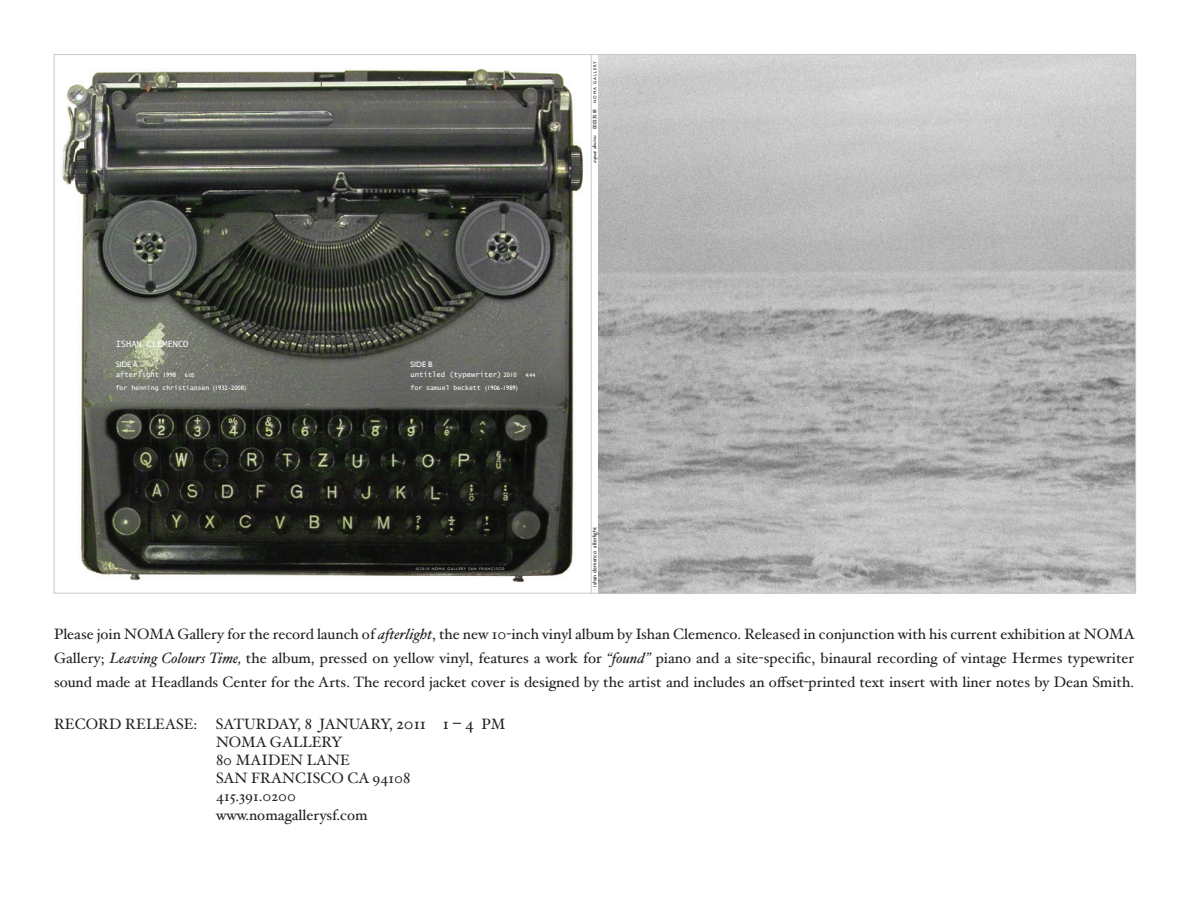
<style>
.page{position:relative;width:1188px;height:918px;background:#fff}
.page>*{position:absolute;margin:0;border:0;box-sizing:border-box;transform-origin:0 0}
.t1{font:15px/24px "Hoefler Text";color:#231f20;text-align:justify}
.t2{font:8.7px "Lucida Sans Typewriter";color:#fff}
.t3{font:7.95px "Gill Sans";color:#fff}
.t4{font:7.2px "Lucida Sans Typewriter";color:#fff}
.t5{font:6.45px "Lucida Sans Typewriter";color:#fff}
.t6{font:5.7px "Gill Sans";color:#231f20}
.t7{font:5.7px "Gill Sans";color:#fff}
.t8{font:italic 600 5.4px "Adobe Garamond Pro";color:#231f20}
.t9{font:4.35px "Gill Sans";letter-spacing:.2em;color:#231f20}
.t10{font:3.6px "Gill Sans";letter-spacing:.2em;color:#d1d2d4}
.s1{font-family:"Gill Sans";font-weight:400;font-style:normal;font-size:5.1px}
.s2{font-family:"Gill Sans";font-size:6.45px}
.s3{font-family:"Gill Sans"}
.s4{font-style:italic}
.s5{font-size:16.5px}
</style>
<div class="page">
<img style="left:598px;top:56px;width:536px;height:535px">
<img style="left:62px;top:68px;width:521px;height:514px">
<hr style="left:591px;top:55px;width:1px;height:538px;background:#c7c8ca">
<p class="t9" style="left:592px;top:103px;width:43px;rotate:-90deg">NOMA GALLERY</p>
<p class="t8" style="left:591px;top:163px;width:55px;rotate:-90deg">aquae ductus <span class="s1">00023518</span></p>
<p class="t2" style="left:116px;top:339px;width:74px">ISHAN CLEMENCO</p>
<p class="t3" style="left:116px;top:360px;width:24px">SIDE A</p>
<p class="t3" style="left:411px;top:360px;width:24px">SIDE B</p>
<p class="t4" style="left:116px;top:371px;width:62px">afterlight <span class="s2">1998</span></p>
<p class="t7" style="left:185px;top:372px;width:11px">6:05</p>
<p class="t4" style="left:411px;top:371px;width:107px">untitled (typewriter) <span class="s2">2010</span></p>
<p class="t7" style="left:525px;top:372px;width:11px">4:44</p>
<p class="t5" style="left:116px;top:384px;width:132px">for henning christiansen <span class="s3">(1932-2008)</span></p>
<p class="t5" style="left:411px;top:384px;width:109px">for samuel beckett <span class="s3">(1906-1989)</span></p>
<p class="t10" style="left:416px;top:566px;width:90px">© 2010 NOMA GALLERY SAN FRANCISCO</p>
<p class="t6" style="left:591px;top:587px;width:61px;rotate:-90deg">ishan clemenco afterlight</p>
<p class="t1" style="left:54px;top:622px;width:1082px">Please join NOMA Gallery for the record launch of <span class="s4">afterlight</span>, the new 10-inch vinyl album by Ishan Clemenco. Released in conjunction with his current exhibition at NOMA Gallery; <span class="s4">Leaving Colours Time,</span> the album, pressed on yellow vinyl, features a work for <span class="s4">“found”</span> piano and a site-specific, binaural recording of vintage Hermes typewriter sound made at Headlands Center for the Arts. The record jacket cover is designed by the artist and includes an offset-printed text insert with liner notes by Dean Smith.</p>
<p class="t1" style="left:54px;top:711px;width:145px">RECORD RELEASE:</p>
<p class="t1" style="left:216px;top:711px;width:291px">SATURDAY, 8 JANUARY, <span class="s5">2011 1 – 4</span> PM</p>
<p class="t1" style="left:216px;top:729px;width:128px">NOMA GALLERY</p>
<p class="t1" style="left:216px;top:747px;width:135px">80 MAIDEN LANE</p>
<p class="t1" style="left:216px;top:765px;width:196px">SAN FRANCISCO CA 94108</p>
<p class="t1" style="left:216px;top:783px;width:82px">415.391.0200</p>
<p class="t1" style="left:216px;top:803px;width:153px">www.nomagallerysf.com</p>
</div>
